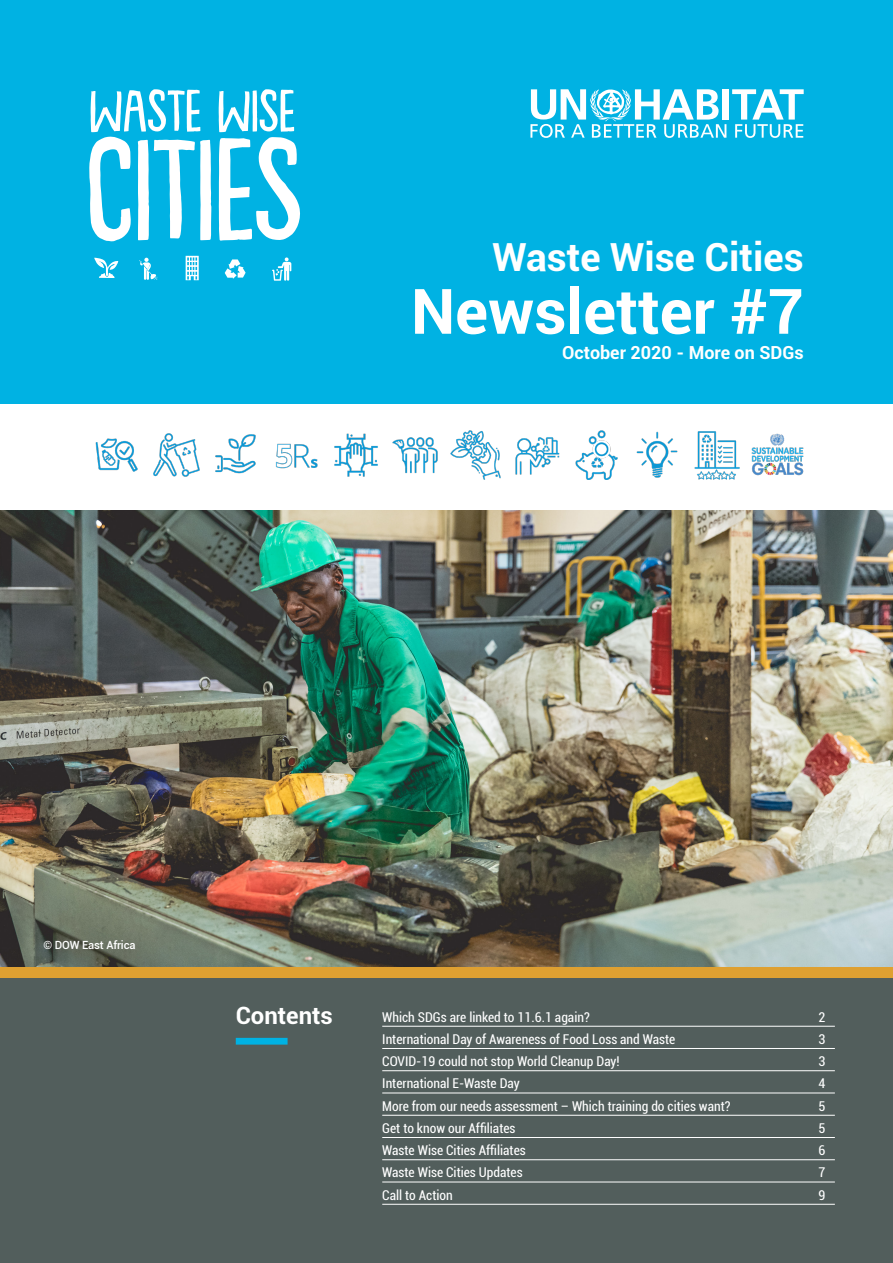
<style>
.page{position:relative;width:893px;height:1263px;background:#fff}
.page>*{position:absolute;margin:0;border:0;box-sizing:border-box;transform-origin:0 0}
.t1{font:700 62.7px "Roboto";color:#fff}
.t2{font:700 38.7px "Roboto";color:#fff}
.t3{font:700 23.85px "Roboto";color:#fff}
.t4{font:700 18px "Roboto";color:#fff}
.t5{font:condensed 13.5px "Roboto";color:#fff}
.t6{font:500 11.25px "Roboto";letter-spacing:-.01em;color:#fff}
</style>
<div class="page">
<div style="left:0;top:978px;width:893px;height:285px;background:#525e5c"></div>
<div style="left:0;top:955px;width:893px;height:23px;background:#dea031"></div>
<div style="left:0;top:0;width:893px;height:404px;background:#00b2e3"></div>
<img style="left:95px;top:438px;width:43px;height:34px">
<img style="left:153px;top:433px;width:47px;height:44px">
<img style="left:215px;top:434px;width:41px;height:40px">
<img style="left:275px;top:443px;width:43px;height:26px">
<img style="left:334px;top:433px;width:44px;height:44px">
<img style="left:392px;top:437px;width:46px;height:37px">
<img style="left:450px;top:430px;width:51px;height:49px">
<img style="left:515px;top:437px;width:45px;height:38px">
<img style="left:575px;top:430px;width:43px;height:49px">
<img style="left:636px;top:431px;width:42px;height:47px">
<img style="left:694px;top:431px;width:46px;height:48px">
<img style="left:751px;top:433px;width:53px;height:43px">
<svg style="left:89px;top:89px;width:123px;height:152px"></svg>
<svg style="left:219px;top:89px;width:81px;height:152px"></svg>
<svg style="left:272px;top:257px;width:19px;height:24px"></svg>
<svg style="left:186px;top:256px;width:13px;height:24px"></svg>
<svg style="left:139px;top:258px;width:19px;height:22px"></svg>
<svg style="left:94px;top:258px;width:24px;height:20px"></svg>
<svg style="left:225px;top:259px;width:21px;height:20px"></svg>
<div style="left:236px;top:1038px;width:52px;height:6px;background:#00b2e3"></div>
<div style="left:722px;top:89px;width:7px;height:31px;background:#fff"></div>
<svg style="left:530px;top:89px;width:196px;height:49px"></svg>
<svg style="left:732px;top:89px;width:72px;height:49px"></svg>
<img style="left:0;top:510px;width:893px;height:457px">
<hr style="left:382px;top:1026px;width:453px;height:1px;background:#fff">
<hr style="left:382px;top:1048px;width:453px;height:1px;background:#fff">
<hr style="left:382px;top:1070px;width:453px;height:1px;background:#fff">
<hr style="left:382px;top:1092px;width:453px;height:1px;background:#fff">
<hr style="left:382px;top:1115px;width:453px;height:1px;background:#fff">
<hr style="left:382px;top:1137px;width:453px;height:1px;background:#fff">
<hr style="left:382px;top:1159px;width:453px;height:1px;background:#fff">
<hr style="left:382px;top:1181px;width:453px;height:1px;background:#fff">
<hr style="left:382px;top:1204px;width:453px;height:1px;background:#fff">
<p class="t2" style="left:493px;top:230px;width:313px">Waste Wise Cities</p>
<p class="t1" style="left:411px;top:267px;width:394px">Newsletter #7</p>
<p class="t4" style="left:562px;top:340px;width:243px">October 2020 - More on SDGs</p>
<p class="t6" style="left:43px;top:937px;width:94px">© DOW East Africa</p>
<p class="t3" style="left:236px;top:998px;width:99px">Contents</p>
<p class="t5" style="left:382px;top:1007px;width:209px">Which SDGs are linked to 11.6.1 again?</p>
<p class="t5" style="left:818px;top:1007px;width:8px">2</p>
<p class="t5" style="left:382px;top:1030px;width:295px">International Day of Awareness of Food Loss and Waste</p>
<p class="t5" style="left:818px;top:1030px;width:8px">3</p>
<p class="t5" style="left:382px;top:1052px;width:239px">COVID-19 could not stop World Cleanup Day!</p>
<p class="t5" style="left:818px;top:1052px;width:8px">3</p>
<p class="t5" style="left:382px;top:1074px;width:139px">International E-Waste Day</p>
<p class="t5" style="left:818px;top:1074px;width:8px">4</p>
<p class="t5" style="left:382px;top:1096px;width:350px">More from our needs assessment – Which training do cities want?</p>
<p class="t5" style="left:818px;top:1096px;width:8px">5</p>
<p class="t5" style="left:382px;top:1119px;width:135px">Get to know our Affiliates</p>
<p class="t5" style="left:818px;top:1119px;width:8px">5</p>
<p class="t5" style="left:382px;top:1141px;width:145px">Waste Wise Cities Affiliates</p>
<p class="t5" style="left:818px;top:1141px;width:8px">6</p>
<p class="t5" style="left:382px;top:1163px;width:142px">Waste Wise Cities Updates</p>
<p class="t5" style="left:818px;top:1163px;width:8px">7</p>
<p class="t5" style="left:382px;top:1185px;width:72px">Call to Action</p>
<p class="t5" style="left:818px;top:1185px;width:8px">9</p>
</div>
